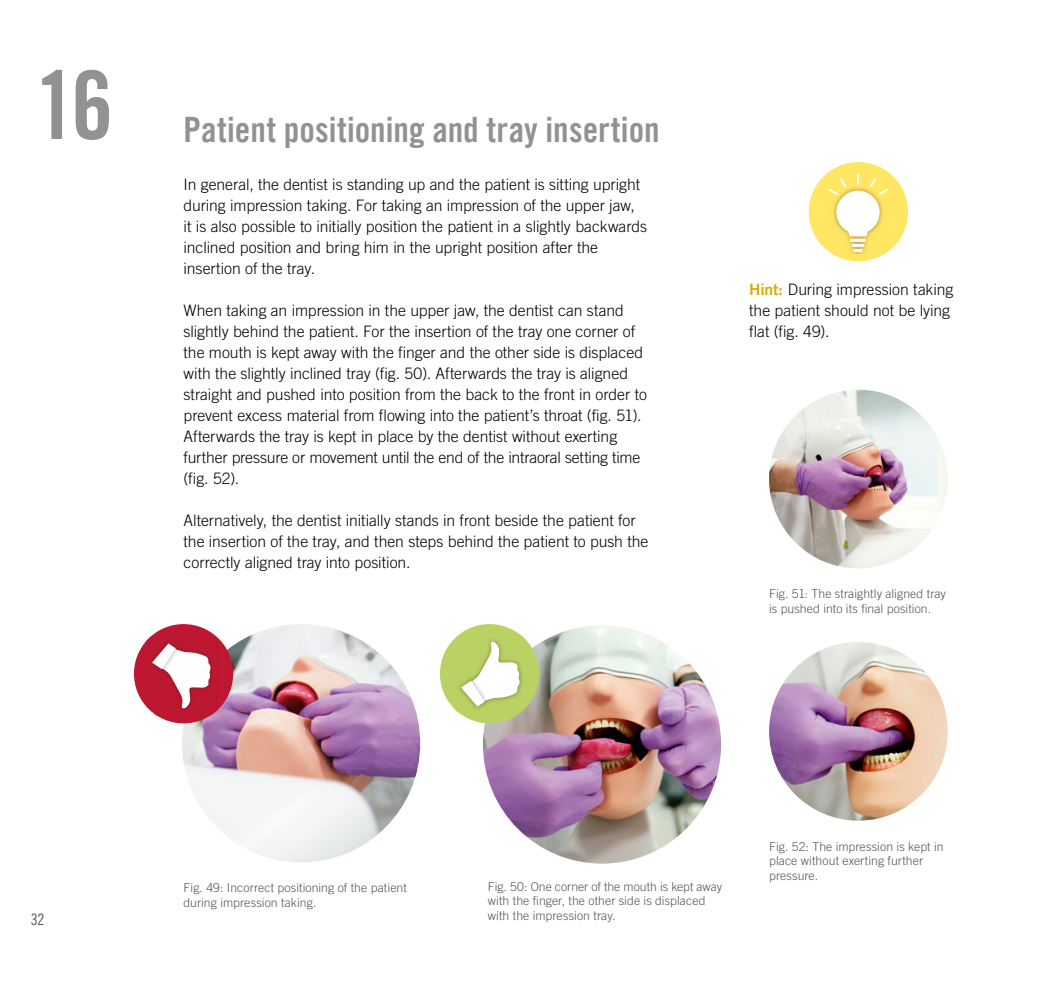
<style>
.page{position:relative;width:1042px;height:993px;background:#fff}
.page>*{position:absolute;margin:0;border:0;box-sizing:border-box;transform-origin:0 0}
.t1{font:94.5px "Trade Gothic LT Com Bd Cn 20";color:#919292}
.t2{font:35px "Trade Gothic LT Com Bd Cn 20";color:#919292}
.t3{font:300 15.75px/21px "Trade Gothic LT Com";color:#000}
.t4{font:15.75px "Trade Gothic LT Com Cn 18";color:#565656}
.t5{font:300 12.25px/14.7px "Trade Gothic LT Com";letter-spacing:.01em;color:#565656}
.s1{font-family:"Trade Gothic LT Com Bd 2";font-weight:400;color:#d7ae00}
</style>
<div class="page">
<img style="left:182px;top:624px;width:238px;height:238px;border-radius:119px">
<img style="left:483px;top:625px;width:238px;height:238px;border-radius:119px">
<img style="left:769px;top:389px;width:178px;height:179px;border-radius:89px">
<img style="left:769px;top:641px;width:178px;height:179px;border-radius:89px">
<div style="left:440px;top:624px;width:99px;height:99px;background:#b9d263;border-radius:50%"></div>
<img style="left:490px;top:634px;width:36px;height:74px">
<img style="left:454px;top:684px;width:7px;height:29px">
<img style="left:473px;top:706px;width:19px;height:2px">
<svg style="left:461px;top:641px;width:59px;height:65px"></svg>
<div style="left:809px;top:162px;width:99px;height:99px;background:#ffe663;border-radius:50%"></div>
<img style="left:852px;top:252px;width:12px;height:2px">
<svg style="left:828px;top:174px;width:60px;height:78px"></svg>
<div style="left:134px;top:624px;width:99px;height:99px;background:#bd1731;border-radius:50%"></div>
<img style="left:154px;top:663px;width:63px;height:52px">
<svg style="left:152px;top:643px;width:59px;height:65px"></svg>
<h1 class="t1" style="left:35px;top:48px;width:80px">16</h1>
<h2 class="t2" style="left:184px;top:108px;width:478px">Patient positioning and tray insertion</h2>
<p class="t3" style="left:184px;top:173px;width:465px">In general, the dentist is standing up and the patient is sitting upright during impression taking. For taking an impression of the upper jaw,<br>it is also possible to initially position the patient in a slightly backwards inclined position and bring him in the upright position after the insertion of the tray.</p>
<p class="t3" style="left:184px;top:299px;width:465px">When taking an impression in the upper jaw, the dentist can stand slightly behind the patient. For the insertion of the tray one corner of the mouth is kept away with the finger and the other side is displaced with the slightly inclined tray (fig. 50). Afterwards the tray is aligned straight and pushed into position from the back to the front in order to prevent excess material from flowing into the patient’s throat (fig. 51).<br>Afterwards the tray is kept in place by the dentist without exerting further pressure or movement until the end of the intraoral setting time (fig. 52).</p>
<p class="t3" style="left:184px;top:509px;width:466px">Alternatively, the dentist initially stands in front beside the patient for the insertion of the tray, and then steps behind the patient to push the correctly aligned tray into position.</p>
<p class="t3" style="left:749px;top:278px;width:206px"><span class="s1">Hint:</span> During impression taking the patient should not be lying flat (fig. 49).</p>
<p class="t5" style="left:769px;top:586px;width:178px">Fig. 51: The straightly aligned tray is pushed into its final position.</p>
<p class="t4" style="left:31px;top:910px;width:15px">32</p>
<p class="t5" style="left:184px;top:879px;width:225px">Fig. 49: Incorrect positioning of the patient during impression taking.</p>
<p class="t5" style="left:488px;top:878px;width:236px">Fig. 50: One corner of the mouth is kept away with the finger, the other side is displaced with the impression tray.</p>
<p class="t5" style="left:769px;top:838px;width:176px">Fig. 52: The impression is kept in place without exerting further pressure.</p>
</div>
